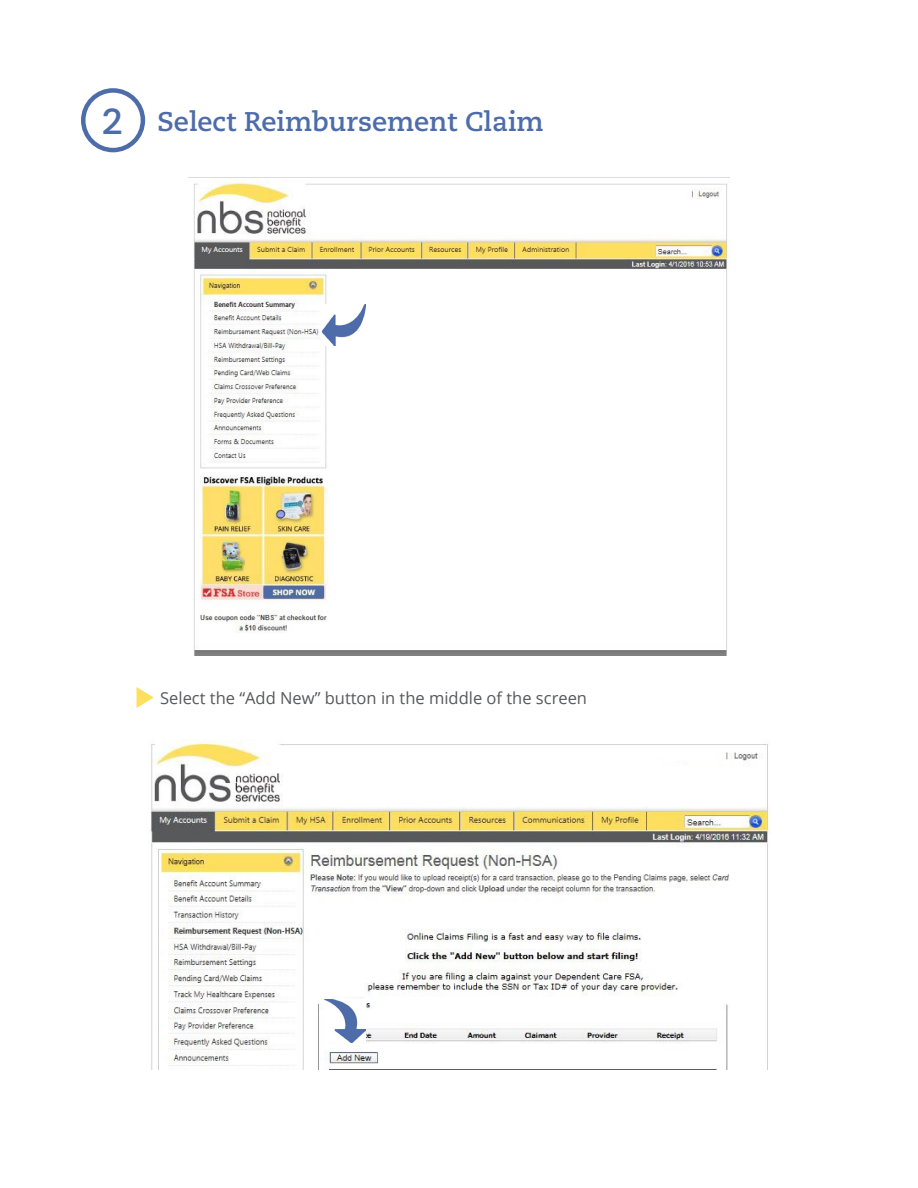
<style>
.page{position:relative;width:918px;height:1188px;background:#fff}
.page>*{position:absolute;margin:0;border:0;box-sizing:border-box;transform-origin:0 0}
.t1{font:700 36px "Caecilia";color:#4d6caa}
.t2{font:700 27px "Caecilia";color:#4d6caa}
.t3{font:16.5px "Open Sans";color:#57585a}
</style>
<div class="page">
<div style="left:81px;top:88px;width:64px;height:64px;border:4px solid #4d6caa;border-radius:50%"></div>
<svg style="left:137px;top:687px;width:17px;height:21px"></svg>
<img style="left:188px;top:177px;width:542px;height:478px">
<img style="left:322px;top:304px;width:44px;height:41px">
<img style="left:151px;top:741px;width:620px;height:329px">
<img style="left:324px;top:999px;width:42px;height:44px">
<p class="t1" style="left:102px;top:100px;width:23px">2</p>
<p class="t2" style="left:158px;top:105px;width:388px">Select Reimbursement Claim</p>
<p class="t3" style="left:160px;top:687px;width:428px">Select the “Add New” button in the middle of the screen</p>
</div>
